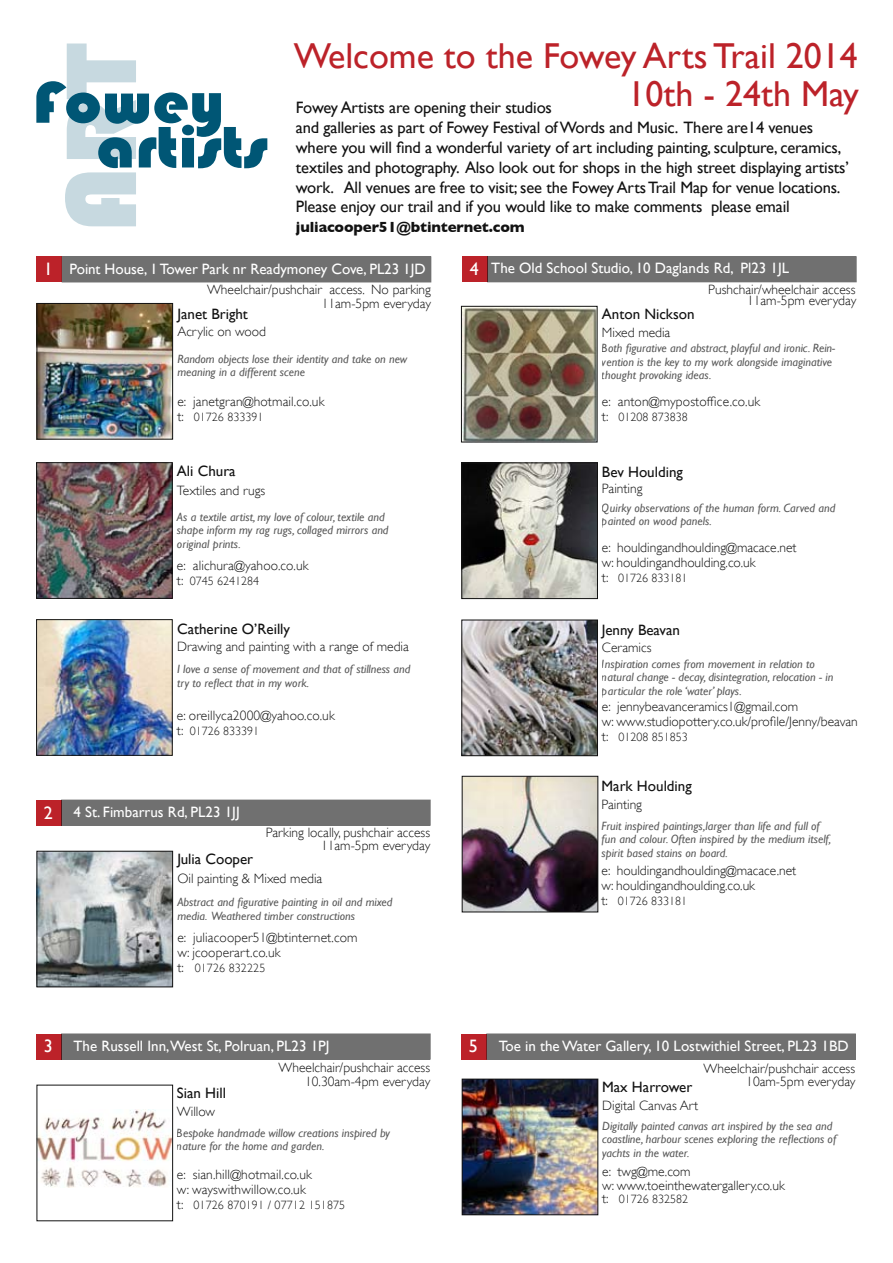
<style>
.page{position:relative;width:893px;height:1263px;background:#fff}
.page>*{position:absolute;margin:0;border:0;box-sizing:border-box;transform-origin:0 0}
.t1{font:36px "Gill Sans";color:#bc2229}
.t2{font:18px "Gill Sans";color:#fff}
.t3{font:16.5px/19.8px "Gill Sans";letter-spacing:-.01em;color:#121212}
.t4{font:15px "Gill Sans";color:#fff}
.t5{font:15px "Gill Sans";color:#121212}
.t6{font:700 15px "Gill Sans";letter-spacing:-.01em;color:#121212}
.t7{font:300 13.5px/15px "Gill Sans";color:#121212}
.t8{font:italic 12px/13.5px "Gill Sans";color:#121212}
.t9{font:300 12px "Gill Sans";color:#121212}
.s1{font-size:13.5px}
.s2{font-size:18px}
</style>
<div class="page">
<div style="left:36px;top:1034px;width:26px;height:25px;background:#bc2229"></div>
<img style="left:39px;top:1109px;width:132px;height:79px">
<div style="left:62px;top:1034px;width:368px;height:25px;background:#707070"></div>
<div style="left:36px;top:800px;width:26px;height:25px;background:#bc2229"></div>
<img style="left:39px;top:853px;width:132px;height:132px">
<div style="left:37px;top:851px;width:136px;height:136px;border:1px solid #121212"></div>
<div style="left:62px;top:800px;width:368px;height:25px;background:#707070"></div>
<img style="left:463px;top:308px;width:132px;height:132px">
<div style="left:461px;top:306px;width:136px;height:136px;border:1px solid #121212"></div>
<img style="left:464px;top:465px;width:132px;height:132px">
<div style="left:462px;top:463px;width:136px;height:136px;border:1px solid #121212"></div>
<img style="left:464px;top:622px;width:132px;height:132px">
<div style="left:462px;top:620px;width:136px;height:136px;border:1px solid #121212"></div>
<div style="left:462px;top:256px;width:26px;height:26px;background:#bc2229"></div>
<div style="left:488px;top:257px;width:368px;height:25px;background:#707070"></div>
<img style="left:464px;top:778px;width:132px;height:132px">
<div style="left:462px;top:776px;width:136px;height:136px;border:1px solid #121212"></div>
<svg style="left:36px;top:43px;width:231px;height:183px"></svg>
<img style="left:38px;top:464px;width:132px;height:133px">
<div style="left:36px;top:462px;width:136px;height:137px;border:1px solid #121212"></div>
<div style="left:36px;top:257px;width:26px;height:25px;background:#bc2229"></div>
<img style="left:39px;top:305px;width:132px;height:132px">
<div style="left:37px;top:303px;width:136px;height:136px;border:1px solid #121212"></div>
<div style="left:62px;top:257px;width:369px;height:25px;background:#707070"></div>
<img style="left:38px;top:621px;width:132px;height:132px">
<div style="left:36px;top:619px;width:136px;height:136px;border:1px solid #121212"></div>
<div style="left:462px;top:1034px;width:25px;height:25px;background:#bc2229"></div>
<img style="left:464px;top:1081px;width:132px;height:132px">
<div style="left:462px;top:1079px;width:136px;height:136px;border:1px solid #121212"></div>
<div style="left:487px;top:1034px;width:368px;height:25px;background:#707070"></div>
<h2 class="t2" style="left:44px;top:259px;width:10px">1</h2>
<h2 class="t2" style="left:44px;top:802px;width:10px">2</h2>
<h1 class="t1" style="left:294px;top:35px;width:566px">Welcome to the Fowey Arts Trail 2014</h1>
<p class="t3" style="left:296px;top:98px;width:555px">Fowey Artists are opening their studios<br>and galleries as part of Fowey Festival of Words and Music. There are14 venues where you will find a wonderful variety of art including painting, sculpture, ceramics, textiles and photography. Also look out for shops in the high street displaying artists’ work. All venues are free to visit; see the Fowey Arts Trail Map for venue locations.<br>Please enjoy our trail and if you would like to make comments please email</p>
<p class="t6" style="left:296px;top:218px;width:230px">juliacooper51@btinternet.com</p>
<h1 class="t1" style="left:627px;top:73px;width:233px">10th - 24th May</h1>
<p class="t4" style="left:70px;top:260px;width:357px">Point House, 1 Tower Park nr Readymoney Cove, PL23 1JD</p>
<p class="t7" style="left:322px;top:296px;width:111px">11am-5pm everyday</p>
<p class="t7" style="left:177px;top:324px;width:90px">Acrylic on wood</p>
<p class="t7" style="left:207px;top:282px;width:225px">Wheelchair/pushchair access. No parking</p>
<p class="t5" style="left:177px;top:305px;width:72px">Janet Bright</p>
<p class="t8" style="left:177px;top:352px;width:231px">Random objects lose their identity and take on new meaning in a different scene</p>
<p class="t7" style="left:177px;top:394px;width:149px">e: janetgran@hotmail.co.uk</p>
<p class="t9" style="left:177px;top:411px;width:87px"><span class="s1">t:</span> 01726 833391</p>
<p class="t5" style="left:177px;top:462px;width:60px">Ali Chura</p>
<p class="t8" style="left:177px;top:510px;width:213px">As a textile artist, my love of colour, textile and shape inform my rag rugs, collaged mirrors and original prints.</p>
<p class="t7" style="left:177px;top:483px;width:90px">Textiles and rugs</p>
<p class="t7" style="left:177px;top:557px;width:133px">e: alichura@yahoo.co.uk</p>
<p class="t9" style="left:177px;top:574px;width:84px"><span class="s1">t:</span> 0745 6241284</p>
<p class="t5" style="left:177px;top:620px;width:114px">Catherine O’Reilly</p>
<p class="t8" style="left:177px;top:662px;width:235px">I love a sense of movement and that of stillness and try to reflect that in my work.</p>
<p class="t7" style="left:177px;top:638px;width:233px">Drawing and painting with a range of media</p>
<p class="t7" style="left:177px;top:708px;width:159px">e: oreillyca2000@yahoo.co.uk</p>
<p class="t9" style="left:177px;top:724px;width:84px"><span class="s1">t:</span> 01726 833391</p>
<p class="t4" style="left:73px;top:803px;width:168px">4 St. Fimbarrus Rd, PL23 1JJ</p>
<p class="t7" style="left:266px;top:825px;width:166px">Parking locally, pushchair access</p>
<p class="t7" style="left:321px;top:838px;width:111px">11am-5pm everyday</p>
<p class="t5" style="left:177px;top:850px;width:77px">Julia Cooper</p>
<p class="t8" style="left:177px;top:895px;width:217px">Abstract and figurative painting in oil and mixed media. Weathered timber constructions</p>
<p class="t7" style="left:177px;top:930px;width:182px">e: juliacooper51@btinternet.com w: jcooperart.co.uk</p>
<p class="t9" style="left:177px;top:961px;width:89px"><span class="s1">t:</span> 01726 832225</p>
<p class="t7" style="left:177px;top:871px;width:146px">Oil painting &amp; Mixed media</p>
<p class="t4" style="left:470px;top:259px;width:321px"><span class="s2">4</span> The Old School Studio, 10 Daglands Rd, Pl23 1JL</p>
<p class="t7" style="left:708px;top:281px;width:149px">Pushchair/wheelchair access</p>
<p class="t7" style="left:747px;top:293px;width:111px">11am-5pm everyday</p>
<p class="t5" style="left:602px;top:305px;width:94px">Anton Nickson</p>
<p class="t8" style="left:602px;top:341px;width:235px">Both figurative and abstract, playful and ironic. Rein&shy;vention is the key to my work alongside imaginative thought provoking ideas.</p>
<p class="t7" style="left:602px;top:394px;width:160px">e: anton@mypostoffice.co.uk</p>
<p class="t9" style="left:602px;top:410px;width:87px"><span class="s1">t:</span> 01208 873838</p>
<p class="t7" style="left:602px;top:325px;width:70px">Mixed media</p>
<p class="t5" style="left:602px;top:463px;width:82px">Bev Houlding</p>
<p class="t8" style="left:602px;top:501px;width:235px">Quirky observations of the human form. Carved and painted on wood panels.</p>
<p class="t7" style="left:602px;top:540px;width:196px">e: houldingandhoulding@macace.net w: houldingandhoulding.co.uk</p>
<p class="t9" style="left:602px;top:571px;width:87px"><span class="s1">t:</span> 01726 833181</p>
<p class="t7" style="left:602px;top:481px;width:42px">Painting</p>
<p class="t5" style="left:602px;top:621px;width:80px">Jenny Beavan</p>
<p class="t8" style="left:602px;top:657px;width:233px">Inspiration comes from movement in relation to natural change - decay, disintegration, relocation - in particular the role ‘water’ plays.</p>
<p class="t7" style="left:602px;top:699px;width:257px">e: jennybeavanceramics1@gmail.com<br>w: www.studiopottery.co.uk/profile/Jenny/beavan</p>
<p class="t9" style="left:602px;top:730px;width:87px"><span class="s1">t:</span> 01208 851853</p>
<p class="t7" style="left:602px;top:640px;width:51px">Ceramics</p>
<p class="t5" style="left:601px;top:777px;width:92px">Mark Houlding</p>
<p class="t8" style="left:601px;top:819px;width:231px">Fruit inspired paintings,larger than life and full of fun and colour. Often inspired by the medium itself, spirit based stains on board.</p>
<p class="t7" style="left:601px;top:863px;width:196px">e: houldingandhoulding@macace.net w: houldingandhoulding.co.uk</p>
<p class="t9" style="left:601px;top:894px;width:87px"><span class="s1">t:</span> 01726 833181</p>
<p class="t7" style="left:601px;top:796px;width:42px">Painting</p>
<h2 class="t2" style="left:44px;top:1036px;width:10px">3</h2>
<p class="t4" style="left:73px;top:1037px;width:258px">The Russell Inn,West St, Polruan, PL23 1PJ</p>
<p class="t7" style="left:305px;top:1073px;width:127px">10.30am-4pm everyday</p>
<p class="t7" style="left:177px;top:1103px;width:40px">Willow</p>
<p class="t7" style="left:279px;top:1060px;width:153px">Wheelchair/pushchair access</p>
<p class="t5" style="left:177px;top:1084px;width:51px">Sian Hill</p>
<p class="t8" style="left:177px;top:1126px;width:215px">Bespoke handmade willow creations inspired by nature for the home and garden.</p>
<p class="t7" style="left:177px;top:1167px;width:137px">e: sian.hill@hotmail.co.uk w: wayswithwillow.co.uk</p>
<p class="t9" style="left:177px;top:1198px;width:170px"><span class="s1">t:</span> 01726 870191 / 07712 151875</p>
<h2 class="t2" style="left:469px;top:1036px;width:10px">5</h2>
<p class="t4" style="left:499px;top:1037px;width:352px">Toe in the Water Gallery, 10 Lostwithiel Street, PL23 1BD</p>
<p class="t7" style="left:746px;top:1073px;width:111px">10am-5pm everyday</p>
<p class="t7" style="left:602px;top:1098px;width:98px">Digital Canvas Art</p>
<p class="t7" style="left:704px;top:1060px;width:153px">Wheelchair/pushchair access</p>
<p class="t5" style="left:602px;top:1078px;width:92px">Max Harrower</p>
<p class="t8" style="left:602px;top:1119px;width:236px">Digitally painted canvas art inspired by the sea and coastline, harbour scenes exploring the reflections of yachts in the water.</p>
<p class="t7" style="left:602px;top:1165px;width:184px;line-height:13.5px">e: twg@me.com<br>w: www.toeinthewatergallery.co.uk</p>
<p class="t9" style="left:602px;top:1192px;width:87px"><span class="s1">t:</span> 01726 832582</p>
</div>
